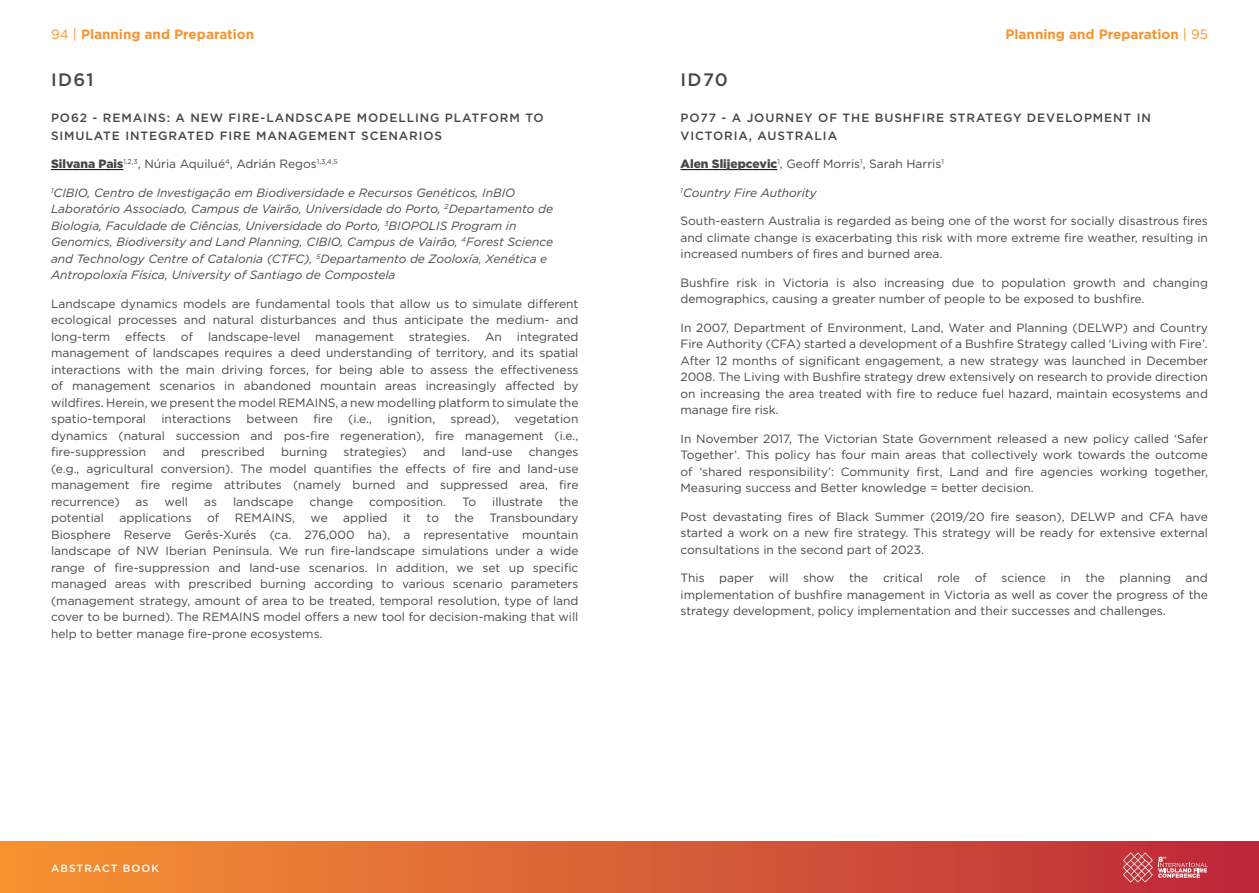
<style>
.page{position:relative;width:1259px;height:893px;background:#fff}
.page>*{position:absolute;margin:0;border:0;box-sizing:border-box;transform-origin:0 0}
.Abstract_Book_Paper_Number{font:500 18px "Gotham";letter-spacing:.075em;color:#454849}
.t1{font:700 13.5px "Gotham";color:#f79330}
.Abstract_Book_Base_Paragraph{font:12px/16.5px "Gotham";color:#454849;text-align:justify}
.Abstract_Book_Base_Paragraph-2{font:italic 12px/16.5px "Gotham";color:#454849}
.Abstract_Book_Paper_Title{font:500 12px/18px "Gotham";letter-spacing:.075em;color:#454849}
.Abstract_Book_Authors{font:12px "Gotham";color:#454849}
.t2{font:500 10.5px "Gotham";letter-spacing:.1em;color:#fff}
.s1{font-weight:400}
.s2{font-weight:900}
</style>
<div class="page">
<div style="left:0;top:842px;width:1259px;height:51px;background:linear-gradient(to right,#f59533,#bc293a)"></div>
<svg style="left:1123px;top:852px;width:85px;height:30px;background:#cd575f"></svg>
<hr style="left:51px;top:169px;width:72px;height:1px;background:#000">
<hr style="left:680px;top:169px;width:97px;height:1px;background:#000">
<p class="t1" style="left:51px;top:25px;width:205px"><span class="s1">94 |</span> Planning and Preparation</p>
<p class="t1" style="left:1005px;top:25px;width:204px">Planning and Preparation <span class="s1">| 95</span></p>
<p class="Abstract_Book_Paper_Number" style="left:51px;top:68px;width:44px">ID61</p>
<p class="Abstract_Book_Paper_Title" style="left:51px;top:109px;width:494px">PO62 - REMAINS: A NEW FIRE-LANDSCAPE MODELLING PLATFORM TO<br>SIMULATE INTEGRATED FIRE MANAGEMENT SCENARIOS</p>
<p class="Abstract_Book_Authors" style="left:51px;top:156px;width:288px"><span class="s2">Silvana Pais</span><sup>1,2,3</sup>, Núria Aquilué<sup>4</sup>, Adrián Regos<sup>1,3,4,5</sup></p>
<p class="Abstract_Book_Base_Paragraph-2" style="left:51px;top:184px;width:504px"><sup>1</sup>CIBIO, Centro de Investigação em Biodiversidade e Recursos Genéticos, InBIO Laboratório Associado, Campus de Vairão, Universidade do Porto, <sup>2</sup>Departamento de Biologia, Faculdade de Ciências, Universidade do Porto, <sup>3</sup>BIOPOLIS Program in Genomics, Biodiversity and Land Planning, CIBIO, Campus de Vairão, <sup>4</sup>Forest Science and Technology Centre of Catalonia (CTFC), <sup>5</sup>Departamento de Zooloxía, Xenética e Antropoloxía Física, University of Santiago de Compostela</p>
<p class="Abstract_Book_Base_Paragraph" style="left:51px;top:295px;width:529px">Landscape dynamics models are fundamental tools that allow us to simulate different ecological processes and natural disturbances and thus anticipate the medium- and long-term</p>
<p class="Abstract_Book_Base_Paragraph" style="left:125px;top:328px;width:42px">effects</p>
<p class="Abstract_Book_Base_Paragraph" style="left:181px;top:328px;width:14px">of</p>
<p class="Abstract_Book_Base_Paragraph" style="left:208px;top:328px;width:94px">landscape-level</p>
<p class="Abstract_Book_Base_Paragraph" style="left:315px;top:328px;width:80px">management</p>
<p class="Abstract_Book_Base_Paragraph" style="left:409px;top:328px;width:63px">strategies.</p>
<p class="Abstract_Book_Base_Paragraph" style="left:485px;top:328px;width:18px">An</p>
<p class="Abstract_Book_Base_Paragraph" style="left:51px;top:328px;width:529px;text-indent:466px">integrated management of landscapes requires a deed understanding of territory, and its spatial interactions with the main driving forces, for being able to assess the effectiveness of management scenarios in abandoned mountain areas increasingly affected by wildfires. Herein, we present the model REMAINS, a new modelling platform to simulate the spatio-temporal</p>
<p class="Abstract_Book_Base_Paragraph" style="left:161px;top:410px;width:71px">interactions</p>
<p class="Abstract_Book_Base_Paragraph" style="left:247px;top:410px;width:53px">between</p>
<p class="Abstract_Book_Base_Paragraph" style="left:313px;top:410px;width:21px">fire</p>
<p class="Abstract_Book_Base_Paragraph" style="left:348px;top:410px;width:25px">(i.e.,</p>
<p class="Abstract_Book_Base_Paragraph" style="left:387px;top:410px;width:49px">ignition,</p>
<p class="Abstract_Book_Base_Paragraph" style="left:450px;top:410px;width:50px">spread),</p>
<p class="Abstract_Book_Base_Paragraph" style="left:51px;top:410px;width:529px;text-indent:464px">vegetation dynamics (natural succession and pos-fire regeneration), fire management (i.e., fire-suppression</p>
<p class="Abstract_Book_Base_Paragraph" style="left:51px;top:443px;width:529px;text-indent:478px">changes (e.g., agricultural conversion). The model quantifies the effects of fire and land-use management fire regime attributes (namely burned and suppressed area, fire recurrence)</p>
<p class="Abstract_Book_Base_Paragraph" style="left:163px;top:443px;width:24px">and</p>
<p class="Abstract_Book_Base_Paragraph" style="left:201px;top:443px;width:65px">prescribed</p>
<p class="Abstract_Book_Base_Paragraph" style="left:281px;top:443px;width:48px">burning</p>
<p class="Abstract_Book_Base_Paragraph" style="left:344px;top:443px;width:65px">strategies)</p>
<p class="Abstract_Book_Base_Paragraph" style="left:423px;top:443px;width:24px">and</p>
<p class="Abstract_Book_Base_Paragraph" style="left:461px;top:443px;width:52px">land-use</p>
<p class="Abstract_Book_Base_Paragraph" style="left:136px;top:493px;width:14px">as</p>
<p class="Abstract_Book_Base_Paragraph" style="left:165px;top:493px;width:25px">well</p>
<p class="Abstract_Book_Base_Paragraph" style="left:204px;top:493px;width:14px">as</p>
<p class="Abstract_Book_Base_Paragraph" style="left:233px;top:493px;width:62px">landscape</p>
<p class="Abstract_Book_Base_Paragraph" style="left:309px;top:493px;width:45px">change</p>
<p class="Abstract_Book_Base_Paragraph" style="left:369px;top:493px;width:78px">composition.</p>
<p class="Abstract_Book_Base_Paragraph" style="left:462px;top:493px;width:16px">To</p>
<p class="Abstract_Book_Base_Paragraph" style="left:492px;top:493px;width:52px">illustrate</p>
<p class="Abstract_Book_Base_Paragraph" style="left:559px;top:493px;width:21px">the</p>
<p class="Abstract_Book_Base_Paragraph" style="left:51px;top:509px;width:54px">potential</p>
<p class="Abstract_Book_Base_Paragraph" style="left:120px;top:509px;width:74px">applications</p>
<p class="Abstract_Book_Base_Paragraph" style="left:207px;top:509px;width:14px">of</p>
<p class="Abstract_Book_Base_Paragraph" style="left:235px;top:509px;width:62px">REMAINS,</p>
<p class="Abstract_Book_Base_Paragraph" style="left:311px;top:509px;width:19px">we</p>
<p class="Abstract_Book_Base_Paragraph" style="left:343px;top:509px;width:46px">applied</p>
<p class="Abstract_Book_Base_Paragraph" style="left:403px;top:509px;width:10px">it</p>
<p class="Abstract_Book_Base_Paragraph" style="left:427px;top:509px;width:14px">to</p>
<p class="Abstract_Book_Base_Paragraph" style="left:454px;top:509px;width:21px">the</p>
<p class="Abstract_Book_Base_Paragraph" style="left:51px;top:509px;width:529px;text-indent:438px">Transboundary Biosphere Reserve Gerês-Xurés (ca. 276,000 ha), a representative mountain landscape of NW Iberian Peninsula. We run fire-landscape simulations under a wide range of fire-suppression and land-use scenarios. In addition, we set up specific managed areas with prescribed burning according to various scenario parameters (management strategy, amount of area to be treated, temporal resolution, type of land cover to be burned). The REMAINS model offers a new tool for decision-making that will help to better manage fire-prone ecosystems.</p>
<p class="t2" style="left:51px;top:861px;width:110px">ABSTRACT BOOK</p>
<p class="Abstract_Book_Paper_Number" style="left:680px;top:68px;width:49px">ID70</p>
<p class="Abstract_Book_Paper_Title" style="left:680px;top:109px;width:472px">PO77 - A JOURNEY OF THE BUSHFIRE STRATEGY DEVELOPMENT IN<br>VICTORIA, AUSTRALIA</p>
<p class="Abstract_Book_Authors" style="left:680px;top:156px;width:265px"><span class="s2">Alen Slijepcevic</span><sup>1</sup>, Geoff Morris<sup>1</sup>, Sarah Harris<sup>1</sup></p>
<p class="Abstract_Book_Base_Paragraph-2" style="left:680px;top:184px;width:138px"><sup>1</sup>Country Fire Authority</p>
<p class="Abstract_Book_Base_Paragraph" style="left:680px;top:212px;width:529px">South-eastern Australia is regarded as being one of the worst for socially disastrous fires and climate change is exacerbating this risk with more extreme fire weather, resulting in increased numbers of fires and burned area.</p>
<p class="Abstract_Book_Base_Paragraph" style="left:680px;top:274px;width:529px">Bushfire risk in Victoria is also increasing due to population growth and changing demographics, causing a greater number of people to be exposed to bushfire.</p>
<p class="Abstract_Book_Base_Paragraph" style="left:680px;top:319px;width:529px">In 2007, Department of Environment, Land, Water and Planning (DELWP) and Country Fire Authority (CFA) started a development of a Bushfire Strategy called ‘Living with Fire’.<br>After 12 months of significant engagement, a new strategy was launched in December 2008. The Living with Bushfire strategy drew extensively on research to provide direction on increasing the area treated with fire to reduce fuel hazard, maintain ecosystems and manage fire risk.</p>
<p class="Abstract_Book_Base_Paragraph" style="left:680px;top:430px;width:529px">In November 2017, The Victorian State Government released a new policy called ‘Safer Together’. This policy has four main areas that collectively work towards the outcome of ‘shared responsibility’: Community first, Land and fire agencies working together, Measuring success and Better knowledge = better decision.</p>
<p class="Abstract_Book_Base_Paragraph" style="left:680px;top:508px;width:529px">Post devastating fires of Black Summer (2019/20 fire season), DELWP and CFA have started a work on a new fire strategy. This strategy will be ready for extensive external consultations in the second part of 2023.</p>
<p class="Abstract_Book_Base_Paragraph" style="left:680px;top:569px;width:529px">This paper will show the critical role of science in the planning and implementation of bushfire management in Victoria as well as cover the progress of the strategy development, policy implementation and their successes and challenges.</p>
</div>
